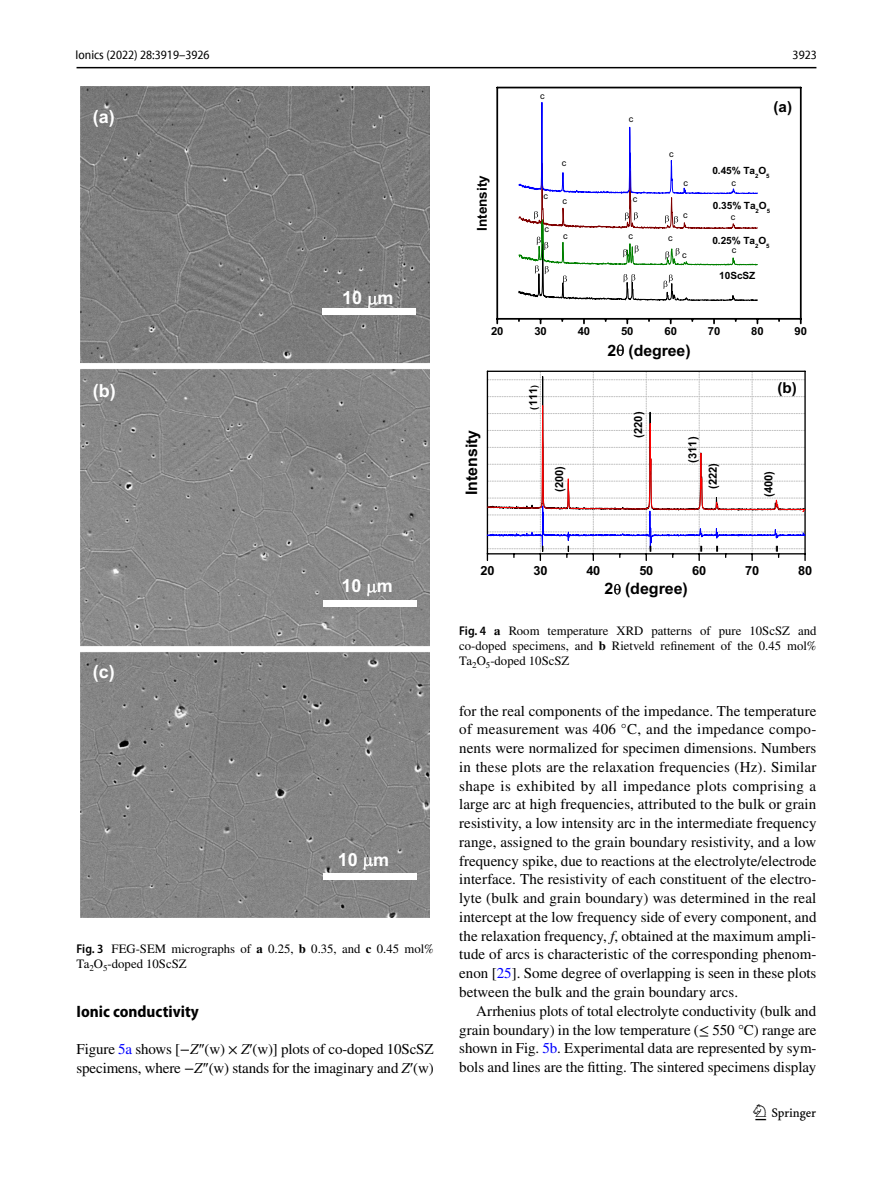
<style>
.page{position:relative;width:893px;height:1187px;background:#fff}
.page>*{position:absolute;margin:0;border:0;box-sizing:border-box;transform-origin:0 0}
.t1{font:22.5px "Springnew Regular 3";color:#000}
.t2{font:18px "Arial Bold MT3";color:#fff}
.t3{font:700 semi-condensed 16.5px "Myriad Pro";color:#000}
.t4{font:15.9px "Arial Bold MT4";color:#000}
.t5{font:15.75px "Arial Bold MT4";letter-spacing:-.005em;color:#000}
.t6{font:15.6px "Arial Bold MT4";letter-spacing:-.005em;color:#000}
.t7{font:15px/18.8px "STIX";color:#000;text-align:justify}
.t8{font:15px "Arial Bold MT4";color:#000}
.t9{font:13.5px "Arial Bold MT4";color:#000}
.t10{font:12.75px/15px "STIX";color:#000}
.t11{font:semi-condensed 12.75px "Myriad Pro Unic";color:#000}
.t12{font:12.6px "Arial Bold MT4";letter-spacing:-.015em;color:#000}
.t13{font:11.25px "Arial Bold MT4";color:#000}
.t14{font:11.1px "Arial Bold MT4";letter-spacing:-.005em;color:#000}
.t15{font:9.9px "Arial Bold MT4";letter-spacing:-.005em;color:#000}
.t16{font:8.85px "Arial";color:#000}
.s1{font-size:9.6px}
.s2{font-size:8.7px}
.s3{font-family:"Myriad Pro";font-weight:600;font-stretch:semi-condensed}
.s4{font-weight:700}
.s5{color:#00f}
.s6{font-style:italic}
.s7{font-family:"Times New Roman"}
</style>
<div class="page">
<hr style="left:77px;top:67px;width:739px;height:1px;background:#000">
<div style="left:77px;top:87px;width:357px;height:830px;background:linear-gradient(to bottom,#fff,#fff)"></div>
<img style="left:81px;top:87px;width:349px;height:830px">
<div style="left:322px;top:308px;width:94px;height:6px;background:#fff"></div>
<div style="left:323px;top:600px;width:94px;height:7px;background:#fff"></div>
<div style="left:323px;top:873px;width:94px;height:6px;background:#fff"></div>
<svg style="left:368px;top:296px;width:10px;height:12px"></svg>
<svg style="left:367px;top:584px;width:10px;height:12px"></svg>
<svg style="left:364px;top:857px;width:9px;height:12px"></svg>
<hr style="left:497px;top:318px;width:304px;height:2px;background:#000">
<hr style="left:497px;top:87px;width:304px;height:1px;background:#000">
<hr style="left:496px;top:88px;width:2px;height:231px;background:#000">
<hr style="left:800px;top:88px;width:2px;height:231px;background:#000">
<svg style="left:518px;top:66px;width:241px;height:87px"></svg>
<hr style="left:487px;top:370px;width:318px;height:2px;background:#000">
<hr style="left:804px;top:371px;width:2px;height:183px;background:#000">
<svg style="left:487px;top:372px;width:319px;height:188px"></svg>
<svg style="left:518px;top:153px;width:240px;height:148px"></svg>
<svg style="left:617px;top:344px;width:7px;height:12px"></svg>
<svg style="left:614px;top:584px;width:7px;height:10px"></svg>
<p class="t11" style="left:76px;top:50px;width:136px">Ionics (2022) 28:3919–3926</p>
<p class="t11" style="left:793px;top:50px;width:26px">3923</p>
<p class="t2" style="left:93px;top:103px;width:23px">(a)</p>
<p class="t2" style="left:93px;top:378px;width:24px">(b)</p>
<p class="t2" style="left:342px;top:285px;width:53px">10 m</p>
<p class="t9" style="left:472px;top:231px;width:57px;rotate:-90deg">Intensity</p>
<p class="t16" style="left:540px;top:90px;width:6px">c</p>
<p class="t16" style="left:544px;top:190px;width:6px">c</p>
<p class="t16" style="left:544px;top:223px;width:6px">c</p>
<p class="t16" style="left:629px;top:113px;width:6px">c</p>
<p class="t16" style="left:562px;top:157px;width:6px">c</p>
<p class="t16" style="left:669px;top:147px;width:6px">c</p>
<p class="t16" style="left:563px;top:195px;width:6px">c</p>
<p class="t16" style="left:633px;top:193px;width:6px">c</p>
<p class="t16" style="left:563px;top:229px;width:6px">c</p>
<p class="t16" style="left:629px;top:230px;width:6px">c</p>
<p class="t16" style="left:668px;top:232px;width:6px">c</p>
<p class="t16" style="left:684px;top:177px;width:6px">c</p>
<p class="t16" style="left:683px;top:209px;width:6px">c</p>
<p class="t16" style="left:682px;top:248px;width:6px">c</p>
<p class="t8" style="left:773px;top:96px;width:20px">(a)</p>
<p class="t15" style="left:712px;top:164px;width:59px">0.45% Ta<sub>2</sub>O<sub>5</sub></p>
<p class="t15" style="left:713px;top:199px;width:59px">0.35% Ta<sub>2</sub>O<sub>5</sub></p>
<p class="t15" style="left:712px;top:234px;width:59px">0.25% Ta<sub>2</sub>O<sub>5</sub></p>
<p class="t16" style="left:732px;top:177px;width:6px">c</p>
<p class="t16" style="left:731px;top:211px;width:6px">c</p>
<p class="t16" style="left:732px;top:244px;width:6px">c</p>
<p class="t15" style="left:719px;top:269px;width:38px">10ScSZ</p>
<p class="t14" style="left:491px;top:323px;width:14px">20</p>
<p class="t14" style="left:534px;top:323px;width:14px">30</p>
<p class="t14" style="left:578px;top:323px;width:14px">40</p>
<p class="t14" style="left:621px;top:323px;width:14px">50</p>
<p class="t14" style="left:664px;top:323px;width:14px">60</p>
<p class="t14" style="left:708px;top:323px;width:14px">70</p>
<p class="t14" style="left:751px;top:323px;width:14px">80</p>
<p class="t14" style="left:794px;top:323px;width:14px">90</p>
<p class="t4" style="left:460px;top:495px;width:67px;rotate:-90deg">Intensity</p>
<p class="t14" style="left:525px;top:409px;width:26px;rotate:-90deg"><span class="s1">(</span>111<span class="s2">)</span></p>
<p class="t14" style="left:551px;top:492px;width:27px;rotate:-90deg">(200)</p>
<p class="t6" style="left:607px;top:339px;width:85px">2 (degree)</p>
<p class="t13" style="left:630px;top:437px;width:28px;rotate:-90deg">(220)</p>
<p class="t13" style="left:685px;top:462px;width:28px;rotate:-90deg">(311)</p>
<p class="t8" style="left:777px;top:377px;width:21px">(b)</p>
<p class="t13" style="left:705px;top:489px;width:27px;rotate:-90deg">(222)</p>
<p class="t13" style="left:761px;top:497px;width:28px;rotate:-90deg">(400)</p>
<p class="t2" style="left:93px;top:659px;width:23px">(c)</p>
<p class="t2" style="left:341px;top:573px;width:53px">10 m</p>
<p class="t2" style="left:338px;top:846px;width:53px">10 m</p>
<p class="t10" style="left:77px;top:941px;width:359px"><span class="s3">Fig. 3</span> FEG-SEM micrographs of <span class="s4">a</span> 0.25, <span class="s4">b</span> 0.35, and <span class="s4">c</span> 0.45 mol%<br>Ta<sub>2</sub>O<sub>5</sub>-doped 10ScSZ</p>
<p class="t3" style="left:77px;top:1002px;width:124px">Ionic conductivity</p>
<p class="t7" style="left:77px;top:1040px;width:359px">Figure <span class="s5">5a</span> shows [−<span class="s6">Z</span><span class="s7">″</span>(w) × <span class="s6">Z</span><span class="s7">′</span>(w)] plots of co-doped 10ScSZ specimens, where −<span class="s6">Z</span><span class="s7">″</span>(w) stands for the imaginary and <span class="s6">Z</span><span class="s7">′</span>(w)</p>
<p class="t12" style="left:480px;top:561px;width:15px">20</p>
<p class="t12" style="left:533px;top:561px;width:15px">30</p>
<p class="t12" style="left:586px;top:561px;width:15px">40</p>
<p class="t12" style="left:639px;top:561px;width:15px">50</p>
<p class="t12" style="left:692px;top:561px;width:15px">60</p>
<p class="t12" style="left:745px;top:561px;width:15px">70</p>
<p class="t12" style="left:798px;top:561px;width:15px">80</p>
<p class="t5" style="left:605px;top:577px;width:85px">2 (degree)</p>
<p class="t10" style="left:459px;top:624px;width:359px;text-align:justify"><span class="s3">Fig. 4</span> <span class="s4">a</span> Room temperature XRD patterns of pure 10ScSZ and co-doped specimens, and <span class="s4">b</span> Rietveld refinement of the 0.45 mol% Ta<sub>2</sub>O<sub>5</sub>-doped 10ScSZ</p>
<p class="t7" style="left:459px;top:702px;width:359px">for the real components of the impedance. The temperature of measurement was 406 °C, and the impedance compo&shy;nents were normalized for specimen dimensions. Numbers in these plots are the relaxation frequencies (Hz). Similar shape is exhibited by all impedance plots comprising a large arc at high frequencies, attributed to the bulk or grain resistivity, a low intensity arc in the intermediate frequency range, assigned to the grain boundary resistivity, and a low frequency spike, due to reactions at the electrolyte/electrode interface. The resistivity of each constituent of the electro&shy;lyte (bulk and grain boundary) was determined in the real intercept at the low frequency side of every component, and the relaxation frequency, <span class="s6">f</span>, obtained at the maximum ampli&shy;tude of arcs is characteristic of the corresponding phenom&shy;enon [<span class="s5">25</span>]. Some degree of overlapping is seen in these plots between the bulk and the grain boundary arcs.</p>
<p class="t7" style="left:459px;top:1002px;width:359px;text-indent:17px">Arrhenius plots of total electrolyte conductivity (bulk and grain boundary) in the low temperature (≤ 550 °C) range are shown in Fig. <span class="s5">5b</span>. Experimental data are represented by sym&shy;bols and lines are the fitting. The sintered specimens display</p>
<h1 class="t1" style="left:755px;top:1104px;width:62px">1 3</h1>
</div>
